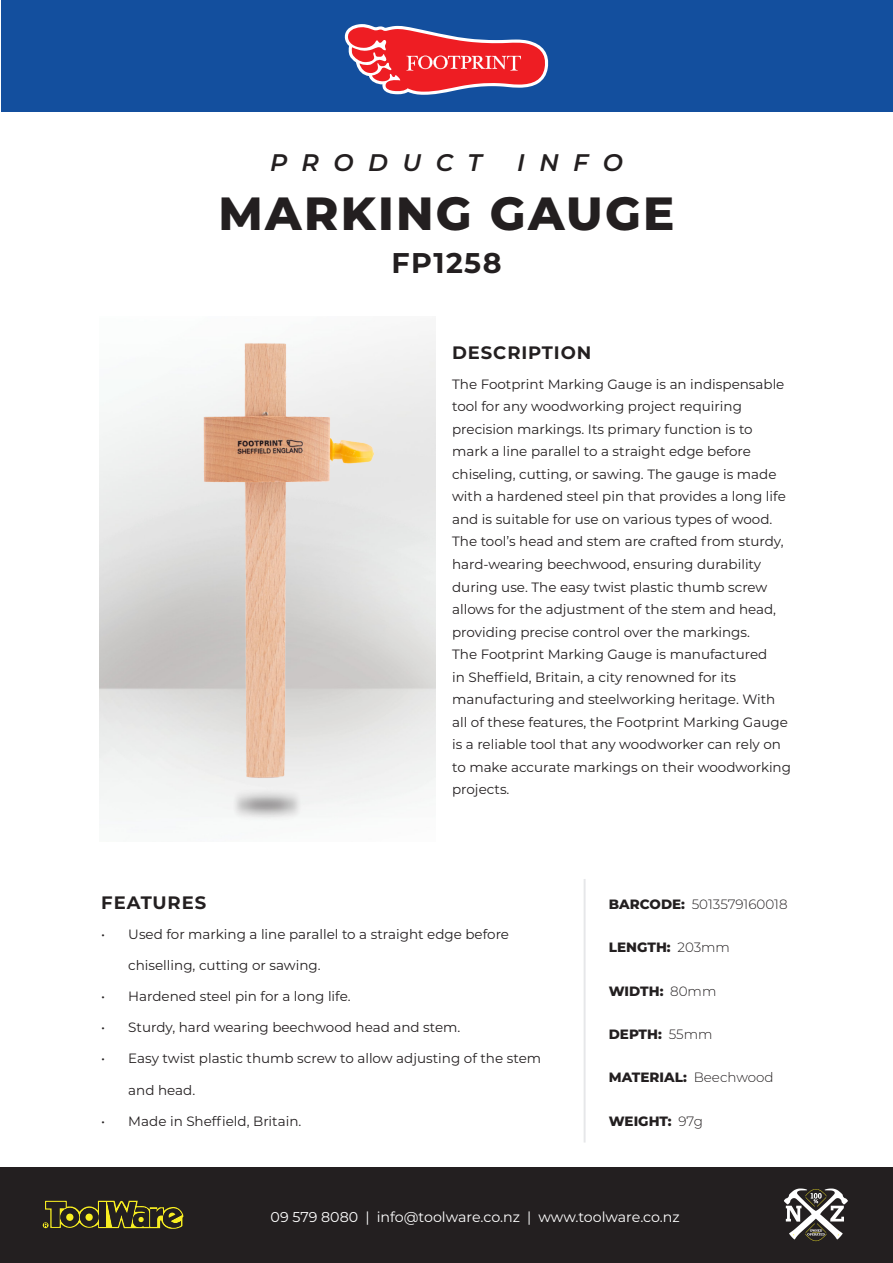
<style>
.page{position:relative;width:893px;height:1263px;background:#fff}
.page>*{position:absolute;margin:0;border:0;box-sizing:border-box;transform-origin:0 0}
.t1{font:800 46.5px "Montserrat";letter-spacing:.05em;color:#231f20}
.t2{font:700 28.5px "Montserrat";letter-spacing:.05em;color:#231f20}
.t3{font:italic 600 24px "Montserrat";letter-spacing:.6em;color:#231f20}
.t4{font:700 18px "Montserrat";letter-spacing:.05em;color:#231f20}
.t5{font:14.25px "Montserrat";color:#fff}
.Body_Text{font:13.5px/22.5px "Montserrat";color:#231f20}
.Specifications{font:800 13.5px "Montserrat";color:#231f20}
.Specifications-2{font:300 13.5px "Montserrat";color:#231f20}
.s1{font-weight:800}
.s2{font-weight:300}
</style>
<div class="page">
<div style="left:1px;top:1px;width:891px;height:111px;background:#134f9e"></div>
<svg style="left:344px;top:24px;width:205px;height:71px"></svg>
<div style="left:0;top:1167px;width:893px;height:96px;background:#231f20"></div>
<svg style="left:43px;top:1200px;width:141px;height:29px"></svg>
<svg style="left:784px;top:1188px;width:64px;height:53px"></svg>
<hr style="left:584px;top:879px;width:2px;height:263px;background:#e6e7e9">
<img style="left:146px;top:325px;width:243px;height:470px">
<p class="t3" style="left:270px;top:145px;width:213px">PRODUCT</p>
<p class="t3" style="left:517px;top:145px;width:107px">INFO</p>
<p class="t1" style="left:218px;top:180px;width:458px">MARKING GAUGE</p>
<p class="t2" style="left:391px;top:243px;width:111px">FP1258</p>
<p class="t4" style="left:452px;top:340px;width:141px">DESCRIPTION</p>
<p class="Body_Text" style="left:452px;top:372px;width:340px">The Footprint Marking Gauge is an indispensable tool for any woodworking project requiring precision markings. Its primary function is to mark a line parallel to a straight edge before chiseling, cutting, or sawing. The gauge is made with a hardened steel pin that provides a long life and is suitable for use on various types of wood.<br>The tool’s head and stem are crafted from sturdy, hard-wearing beechwood, ensuring durability during use. The easy twist plastic thumb screw allows for the adjustment of the stem and head, providing precise control over the markings.<br>The Footprint Marking Gauge is manufactured<br>in Sheffield, Britain, a city renowned for its manufacturing and steelworking heritage. With all of these features, the Footprint Marking Gauge is a reliable tool that any woodworker can rely on to make accurate markings on their woodworking projects.</p>
<p class="t4" style="left:101px;top:890px;width:106px">FEATURES</p>
<p class="Body_Text" style="left:101px;top:922px;width:409px">• Used for marking a line parallel to a straight edge before</p>
<p class="Body_Text" style="left:128px;top:953px;width:194px">chiselling, cutting or sawing.</p>
<p class="Body_Text" style="left:101px;top:984px;width:251px">• Hardened steel pin for a long life.</p>
<p class="Body_Text" style="left:101px;top:1016px;width:361px">• Sturdy, hard wearing beechwood head and stem.</p>
<p class="Body_Text" style="left:101px;top:1047px;width:441px">• Easy twist plastic thumb screw to allow adjusting of the stem</p>
<p class="Body_Text" style="left:128px;top:1078px;width:68px">and head.</p>
<p class="Body_Text" style="left:101px;top:1109px;width:202px">• Made in Sheffield, Britain.</p>
<p class="Specifications-2" style="left:609px;top:895px;width:180px"><span class="s1">BARCODE:</span> 5013579160018</p>
<p class="Specifications" style="left:609px;top:937px;width:123px">LENGTH: <span class="s2">203mm</span></p>
<p class="Specifications" style="left:609px;top:981px;width:109px">WIDTH: <span class="s2">80mm</span></p>
<p class="Specifications" style="left:609px;top:1024px;width:105px">DEPTH: <span class="s2">55mm</span></p>
<p class="Specifications" style="left:609px;top:1067px;width:166px">MATERIAL: <span class="s2">Beechwood</span></p>
<p class="Specifications" style="left:609px;top:1111px;width:96px">WEIGHT: <span class="s2">97g</span></p>
<p class="t5" style="left:271px;top:1207px;width:411px">09 579 8080 | info@toolware.co.nz | www.toolware.co.nz</p>
</div>
